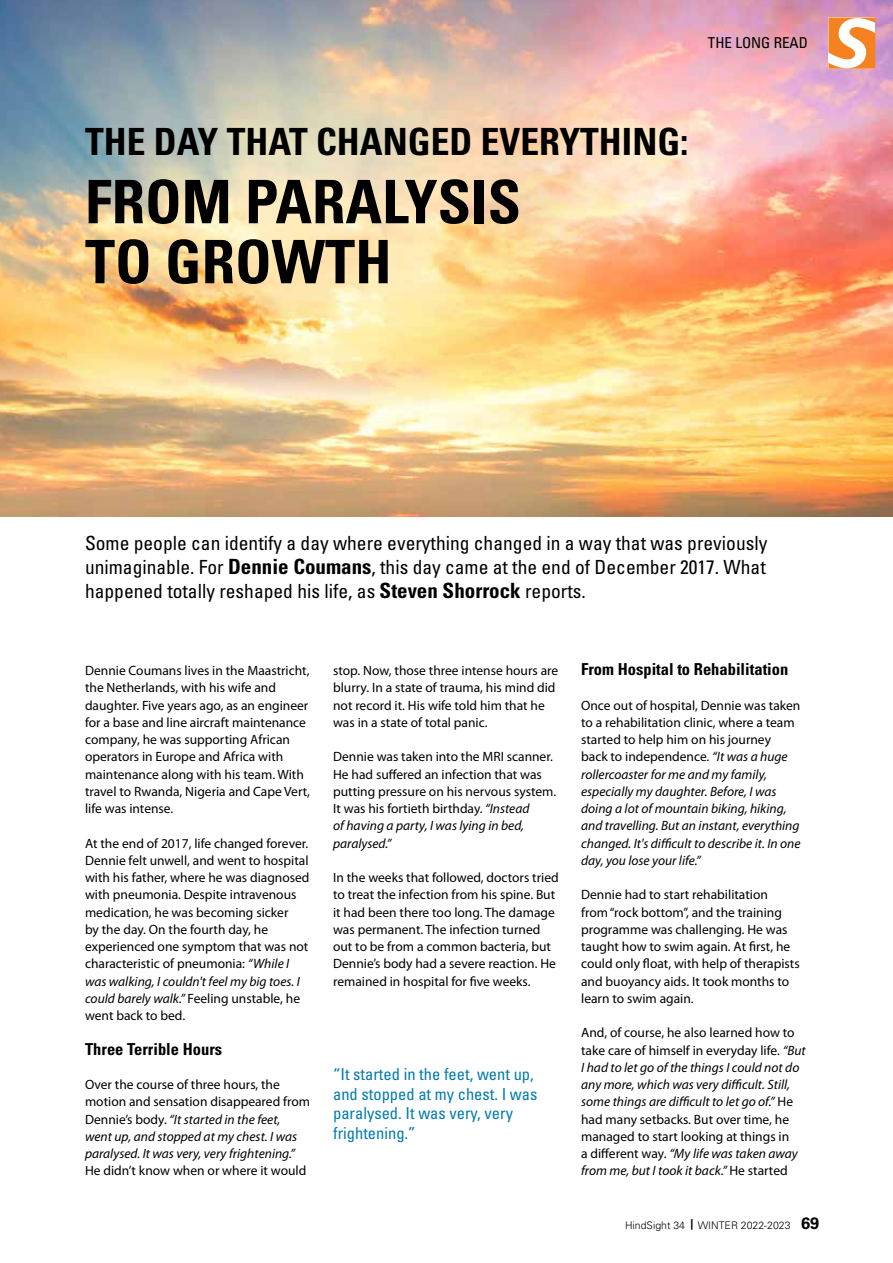
<style>
.page{position:relative;width:893px;height:1263px;background:#fff}
.page>*{position:absolute;margin:0;border:0;box-sizing:border-box;transform-origin:0 0}
.t1{font:700 condensed 60px/60px "Univers LT Std";color:#000}
.t2{font:700 condensed 37.5px "Univers LT Std";color:#000}
.t3{font:condensed 19.5px/24px "Univers LT Std";color:#000;text-align:justify}
.t4{font:condensed 16.5px/19.5px "Univers LT Std";color:#007aad}
.t5{font:700 condensed 16.5px "Univers LT Std";color:#000}
.t6{font:condensed 15px "Univers LT Std";color:#000}
.t7{font:13.5px/17.2px "Myriad Pro";color:#000}
.t8{font:italic 13.5px/17.2px "Myriad Pro";color:#000}
.t9{font:300 10.5px "Univers LT Std";color:#000}
.s1{font-weight:700;font-size:21px}
.s2{font-style:italic}
.s3{font-style:normal}
.s4{font-weight:700}
.s5{font-weight:700;font-size:16.5px}
</style>
<div class="page">
<img style="left:0;top:0;width:893px;height:517px">
<svg style="left:828px;top:17px;width:47px;height:52px"></svg>
<p class="t6" style="left:708px;top:33px;width:101px">THE LONG READ</p>
<h2 class="t2" style="left:85px;top:118px;width:605px">THE DAY THAT CHANGED EVERYTHING:</h2>
<h1 class="t1" style="left:85px;top:172px;width:437px">FROM PARALYSIS<br>TO GROWTH</h1>
<h3 class="t3" style="left:85px;top:531px;width:684px">Some people can identify a day where everything changed in a way that was previously unimaginable. For <span class="s1">Dennie Coumans</span>, this day came at the end of December 2017. What happened totally reshaped his life, as <span class="s1">Steven Shorrock</span> reports.</h3>
<p class="t7" style="left:85px;top:662px;width:227px">Dennie Coumans lives in the Maastricht, the Netherlands, with his wife and daughter. Five years ago, as an engineer for a base and line aircraft maintenance company, he was supporting African operators in Europe and Africa with maintenance along with his team. With travel to Rwanda, Nigeria and Cape Vert, life was intense.</p>
<p class="t7" style="left:85px;top:835px;width:226px">At the end of 2017, life changed forever.<br>Dennie felt unwell, and went to hospital with his father, where he was diagnosed with pneumonia. Despite intravenous medication, he was becoming sicker<br>by the day. On the fourth day, he experienced one symptom that was not characteristic of pneumonia: <span class="s2">“While I was walking, I couldn't feel my big toes. I could barely walk.”</span> Feeling unstable, he went back to bed.</p>
<p class="t5" style="left:85px;top:1039px;width:139px">Three Terrible Hours</p>
<p class="t8" style="left:85px;top:1076px;width:227px"><span class="s3">Over the course of three hours, the motion and sensation disappeared from Dennie’s body.</span> “It started in the feet, went up, and stopped at my chest. I was paralysed. It was very, very frightening.”</p>
<p class="t7" style="left:85px;top:1162px;width:223px">He didn’t know when or where it would</p>
<p class="t7" style="left:333px;top:662px;width:227px">stop. Now, those three intense hours are blurry. In a state of trauma, his mind did not record it. His wife told him that he was in a state of total panic.</p>
<p class="t7" style="left:333px;top:748px;width:225px">Dennie was taken into the MRI scanner.<br>He had suffered an infection that was putting pressure on his nervous system.<br>It was his fortieth birthday. <span class="s2">“Instead<br>of having a party, I was lying in bed, paralysed.”</span></p>
<p class="t7" style="left:333px;top:869px;width:227px">In the weeks that followed, doctors tried to treat the infection from his spine. But it had been there too long. The damage was permanent. The infection turned out to be from a common bacteria, but Dennie’s body had a severe reaction. He remained in hospital for five weeks.</p>
<p class="t4" style="left:333px;top:1064px;width:206px">“It started in the feet, went up, and stopped at my chest. I was paralysed. It was very, very frightening.”</p>
<p class="t5" style="left:581px;top:659px;width:209px">From Hospital to Rehabilitation</p>
<p class="t8" style="left:581px;top:697px;width:221px"><span class="s3">Once out of hospital, Dennie was taken to a rehabilitation clinic, where a team started to help him on his journey back to independence.</span> “It was a huge rollercoaster for me and my family, especially my daughter. Before, I was doing a lot of mountain biking, hiking, and travelling. But an instant, everything changed. It's difficult to describe it. In one day, you lose your life.”</p>
<p class="t7" style="left:581px;top:886px;width:220px">Dennie had to start rehabilitation<br>from “rock bottom”, and the training programme was challenging. He was taught how to swim again. At first, he could only float, with help of therapists and buoyancy aids. It took months to learn to swim again.</p>
<p class="t7" style="left:581px;top:1024px;width:226px">And, of course, he also learned how to take care of himself in everyday life. <span class="s2">“But I had to let go of the things I could not do any more, which was very difficult. Still, some things are difficult to let go of.”</span> He had many setbacks. But over time, he managed to start looking at things in<br>a different way. <span class="s2">“My life was taken away from me, but I took it back.”</span> He started</p>
<p class="t9" style="left:625px;top:1219px;width:196px">HindSight 34 <span class="s4">|</span> WINTER 2022-2023 <span class="s5">69</span></p>
</div>
